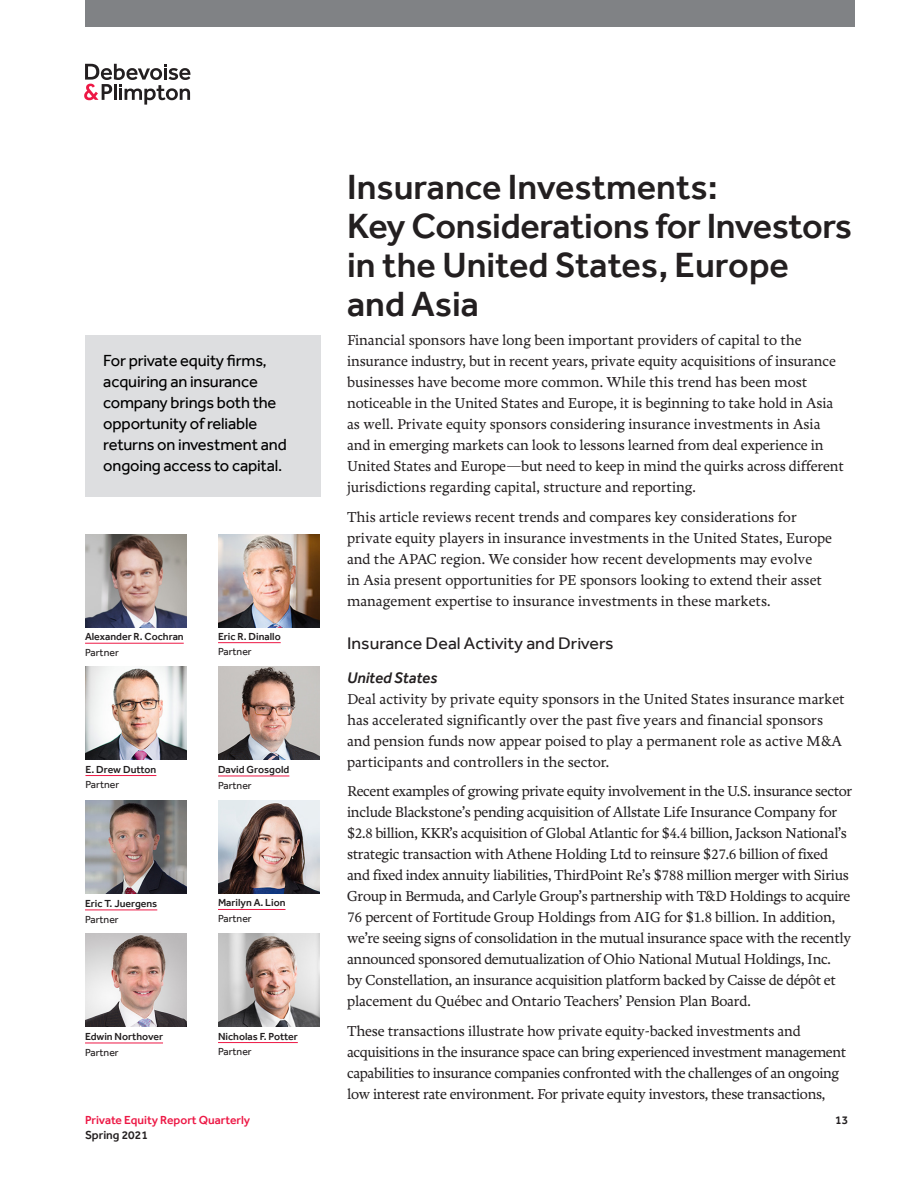
<style>
.page{position:relative;width:918px;height:1188px;background:#fff}
.page>*{position:absolute;margin:0;border:0;box-sizing:border-box;transform-origin:0 0}
._2021_Heads{font:500 36px/39px "Effra";letter-spacing:-.005em;color:#231f20}
._2021_Subheads{font:17.25px "Effra";color:#231f20;scale:1.04 1}
._2020_Black_Quotes{font:16.5px/21px "Effra";letter-spacing:-.01em;color:#000}
._2021_2nd_Subs{font:italic 500 15.75px "Effra";color:#231f20}
._2021_Text_no_indent{font:15px/21px "Freya";letter-spacing:-.01em;color:#231f20}
.t1{font:500 12px "Effra";color:#ed1845}
.t2{font:500 12px "Effra";color:#231f20}
._2019_Byline_Name{font:500 10.5px "Effra";color:#231f20}
._2019_Byline_Title{font:10.5px "Effra";color:#231f20}
</style>
<div class="page">
<div style="left:85px;top:0;width:769px;height:27px;background:#808285"></div>
<svg style="left:84px;top:64px;width:106px;height:41px"></svg>
<div style="left:85px;top:336px;width:236px;height:161px;background:#dddee0"></div>
<hr style="left:85px;top:643px;width:99px;height:1px;background:#ed1845">
<hr style="left:218px;top:642px;width:63px;height:1px;background:#ed1845">
<img style="left:85px;top:534px;width:101px;height:93px">
<hr style="left:218px;top:1042px;width:80px;height:1px;background:#ed1845">
<img style="left:218px;top:934px;width:101px;height:93px">
<img style="left:218px;top:534px;width:101px;height:93px">
<hr style="left:85px;top:775px;width:71px;height:1px;background:#ed1845">
<img style="left:85px;top:667px;width:101px;height:93px">
<hr style="left:218px;top:776px;width:71px;height:1px;background:#ed1845">
<img style="left:218px;top:667px;width:101px;height:93px">
<hr style="left:85px;top:910px;width:72px;height:1px;background:#ed1845">
<img style="left:85px;top:801px;width:101px;height:93px">
<hr style="left:218px;top:909px;width:68px;height:1px;background:#ed1845">
<img style="left:218px;top:801px;width:101px;height:93px">
<hr style="left:85px;top:1043px;width:78px;height:1px;background:#ed1845">
<img style="left:85px;top:934px;width:101px;height:93px">
<p class="_2020_Black_Quotes" style="left:103px;top:350px;width:185px">For private equity firms, acquiring an insurance company brings both the opportunity of reliable returns on investment and ongoing access to capital.</p>
<p class="_2019_Byline_Name" style="left:85px;top:630px;width:100px">Alexander R. Cochran</p>
<p class="_2019_Byline_Title" style="left:85px;top:646px;width:35px">Partner</p>
<p class="_2019_Byline_Name" style="left:218px;top:630px;width:64px">Eric R. Dinallo</p>
<p class="_2019_Byline_Title" style="left:218px;top:645px;width:35px">Partner</p>
<p class="_2019_Byline_Name" style="left:85px;top:763px;width:72px">E. Drew Dutton</p>
<p class="_2019_Byline_Title" style="left:85px;top:779px;width:35px">Partner</p>
<p class="_2019_Byline_Name" style="left:218px;top:763px;width:73px">David Grosgold</p>
<p class="_2019_Byline_Title" style="left:218px;top:779px;width:35px">Partner</p>
<p class="_2019_Byline_Name" style="left:85px;top:897px;width:74px">Eric T. Juergens</p>
<p class="_2019_Byline_Title" style="left:85px;top:913px;width:35px">Partner</p>
<p class="_2019_Byline_Name" style="left:85px;top:1030px;width:79px">Edwin Northover</p>
<p class="_2019_Byline_Title" style="left:85px;top:1046px;width:35px">Partner</p>
<p class="_2019_Byline_Name" style="left:218px;top:897px;width:69px">Marilyn A. Lion</p>
<p class="_2019_Byline_Title" style="left:218px;top:913px;width:35px">Partner</p>
<p class="_2019_Byline_Name" style="left:218px;top:1030px;width:81px">Nicholas F. Potter</p>
<p class="_2019_Byline_Title" style="left:218px;top:1046px;width:35px">Partner</p>
<p class="_2021_Heads" style="left:347px;top:167px;width:507px">Insurance Investments:<br>Key Considerations for Investors in the United States, Europe and Asia</p>
<p class="_2021_Text_no_indent" style="left:347px;top:330px;width:498px">Financial sponsors have long been important providers of capital to the insurance industry, but in recent years, private equity acquisitions of insurance businesses have become more common. While this trend has been most noticeable in the United States and Europe, it is beginning to take hold in Asia as well. Private equity sponsors considering insurance investments in Asia and in emerging markets can look to lessons learned from deal experience in United States and Europe—but need to keep in mind the quirks across different jurisdictions regarding capital, structure and reporting.</p>
<p class="_2021_Text_no_indent" style="left:347px;top:507px;width:487px">This article reviews recent trends and compares key considerations for private equity players in insurance investments in the United States, Europe and the APAC region. We consider how recent developments may evolve<br>in Asia present opportunities for PE sponsors looking to extend their asset management expertise to insurance investments in these markets.</p>
<p class="_2021_Subheads" style="left:347px;top:633px;width:258px">Insurance Deal Activity and Drivers</p>
<p class="_2021_2nd_Subs" style="left:347px;top:668px;width:92px">United States</p>
<p class="_2021_Text_no_indent" style="left:347px;top:689px;width:499px">Deal activity by private equity sponsors in the United States insurance market has accelerated significantly over the past five years and financial sponsors and pension funds now appear poised to play a permanent role as active M&amp;A participants and controllers in the sector.</p>
<p class="_2021_Text_no_indent" style="left:347px;top:781px;width:507px">Recent examples of growing private equity involvement in the U.S. insurance sector include Blackstone’s pending acquisition of Allstate Life Insurance Company for $2.8 billion, KKR’s acquisition of Global Atlantic for $4.4 billion, Jackson National’s strategic transaction with Athene Holding Ltd to reinsure $27.6 billion of fixed and fixed index annuity liabilities, ThirdPoint Re’s $788 million merger with Sirius Group in Bermuda, and Carlyle Group’s partnership with T&amp;D Holdings to acquire 76 percent of Fortitude Group Holdings from AIG for $1.8 billion. In addition, we’re seeing signs of consolidation in the mutual insurance space with the recently announced sponsored demutualization of Ohio National Mutual Holdings, Inc.<br>by Constellation, an insurance acquisition platform backed by Caisse de dépôt et placement du Québec and Ontario Teachers’ Pension Plan Board.</p>
<p class="_2021_Text_no_indent" style="left:347px;top:1021px;width:501px">These transactions illustrate how private equity-backed investments and acquisitions in the insurance space can bring experienced investment management capabilities to insurance companies confronted with the challenges of an ongoing low interest rate environment. For private equity investors, these transactions,</p>
<p class="t1" style="left:85px;top:1112px;width:167px">Private Equity Report Quarterly</p>
<p class="t2" style="left:835px;top:1112px;width:15px">13</p>
<p class="t2" style="left:85px;top:1128px;width:64px">Spring 2021</p>
</div>
